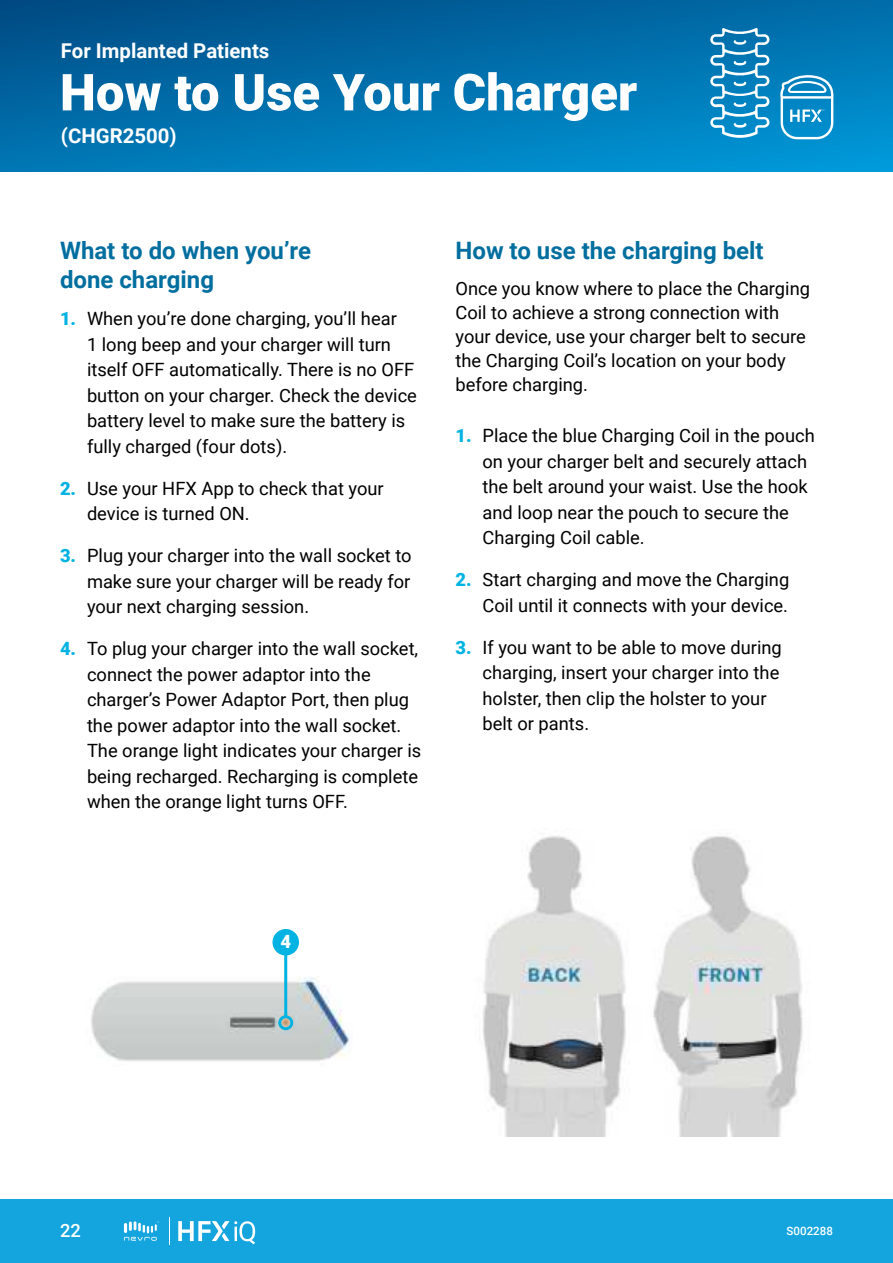
<style>
.page{position:relative;width:893px;height:1263px;background:#fff}
.page>*{position:absolute;margin:0;border:0;box-sizing:border-box;transform-origin:0 0}
.t1{font:900 51px "Roboto";color:#fff}
.t2{font:700 24px/28.2px "Roboto";color:#006e9f}
.t3{font:700 20.4px "Roboto";color:#fff}
.t4{font:18.3px/25.5px "Roboto";color:#000101}
.t5{font:500 18.3px "Roboto";color:#fff}
.t6{font:900 18.3px "Roboto";color:#fff}
.t7{font:500 11.55px "Roboto";color:#fff}
.s1{font-weight:900;color:#00b3e2}
</style>
<div class="page">
<svg style="left:0;top:0;width:893px;height:171px;background:#0070ad"></svg>
<div style="left:0;top:1198px;width:893px;height:65px;background:#14a4de"></div>
<svg style="left:124px;top:1221px;width:35px;height:20px"></svg>
<svg style="left:169px;top:1217px;width:1px;height:28px"></svg>
<svg style="left:178px;top:1221px;width:77px;height:23px"></svg>
<img style="left:482px;top:836px;width:321px;height:300px">
<img style="left:91px;top:977px;width:259px;height:84px">
<hr style="left:284px;top:936px;width:3px;height:81px;background:#00b3e2">
<div style="left:278px;top:1015px;width:15px;height:15px;border:3px solid #00b3e2;border-radius:50%"></div>
<div style="left:272px;top:929px;width:27px;height:26px;background:#00b3e2;border-radius:50%"></div>
<svg style="left:710px;top:28px;width:60px;height:111px"></svg>
<svg style="left:780px;top:75px;width:54px;height:64px"></svg>
<p class="t3" style="left:61px;top:42px;width:210px">For Implanted Patients</p>
<h1 class="t1" style="left:60px;top:71px;width:579px">How to Use Your Charger</h1>
<p class="t3" style="left:61px;top:127px;width:117px">(CHGR2500)</p>
<h2 class="t2" style="left:60px;top:238px;width:253px">What to do when you’re done charging</h2>
<p class="t4" style="left:87px;top:307px;width:331px;text-indent:-27px"><span class="s1">1.</span> When you’re done charging, you’ll hear<br>1 long beep and your charger will turn itself OFF automatically. There is no OFF button on your charger. Check the device battery level to make sure the battery is fully charged (four dots).</p>
<p class="t4" style="left:87px;top:476px;width:298px;text-indent:-27px"><span class="s1">2.</span> Use your HFX App to check that your device is turned ON.</p>
<p class="t4" style="left:87px;top:544px;width:326px;text-align:justify;text-indent:-27px"><span class="s1">3.</span> Plug your charger into the wall socket to make sure your charger will be ready for your next charging session.</p>
<p class="t4" style="left:87px;top:637px;width:336px;text-indent:-27px"><span class="s1">4.</span> To plug your charger into the wall socket, connect the power adaptor into the charger’s Power Adaptor Port, then plug the power adaptor into the wall socket.<br>The orange light indicates your charger is being recharged. Recharging is complete when the orange light turns OFF.</p>
<h2 class="t2" style="left:455px;top:238px;width:310px">How to use the charging belt</h2>
<p class="t4" style="left:455px;top:278px;width:356px;line-height:24px">Once you know where to place the Charging Coil to achieve a strong connection with your device, use your charger belt to secure the Charging Coil’s location on your body before charging.</p>
<p class="t4" style="left:482px;top:424px;width:334px;text-indent:-27px"><span class="s1">1.</span> Place the blue Charging Coil in the pouch on your charger belt and securely attach the belt around your waist. Use the hook and loop near the pouch to secure the Charging Coil cable.</p>
<p class="t4" style="left:455px;top:568px;width:335px;text-align:right"><span class="s1">2.</span> Start charging and move the Charging<br>Coil until it connects with your device.</p>
<p class="t4" style="left:482px;top:636px;width:301px;text-indent:-27px"><span class="s1">3.</span> If you want to be able to move during charging, insert your charger into the holster, then clip the holster to your belt or pants.</p>
<p class="t6" style="left:280px;top:934px;width:12px">4</p>
<p class="t5" style="left:60px;top:1223px;width:22px">22</p>
<p class="t7" style="left:787px;top:1226px;width:48px">S002288</p>
</div>
